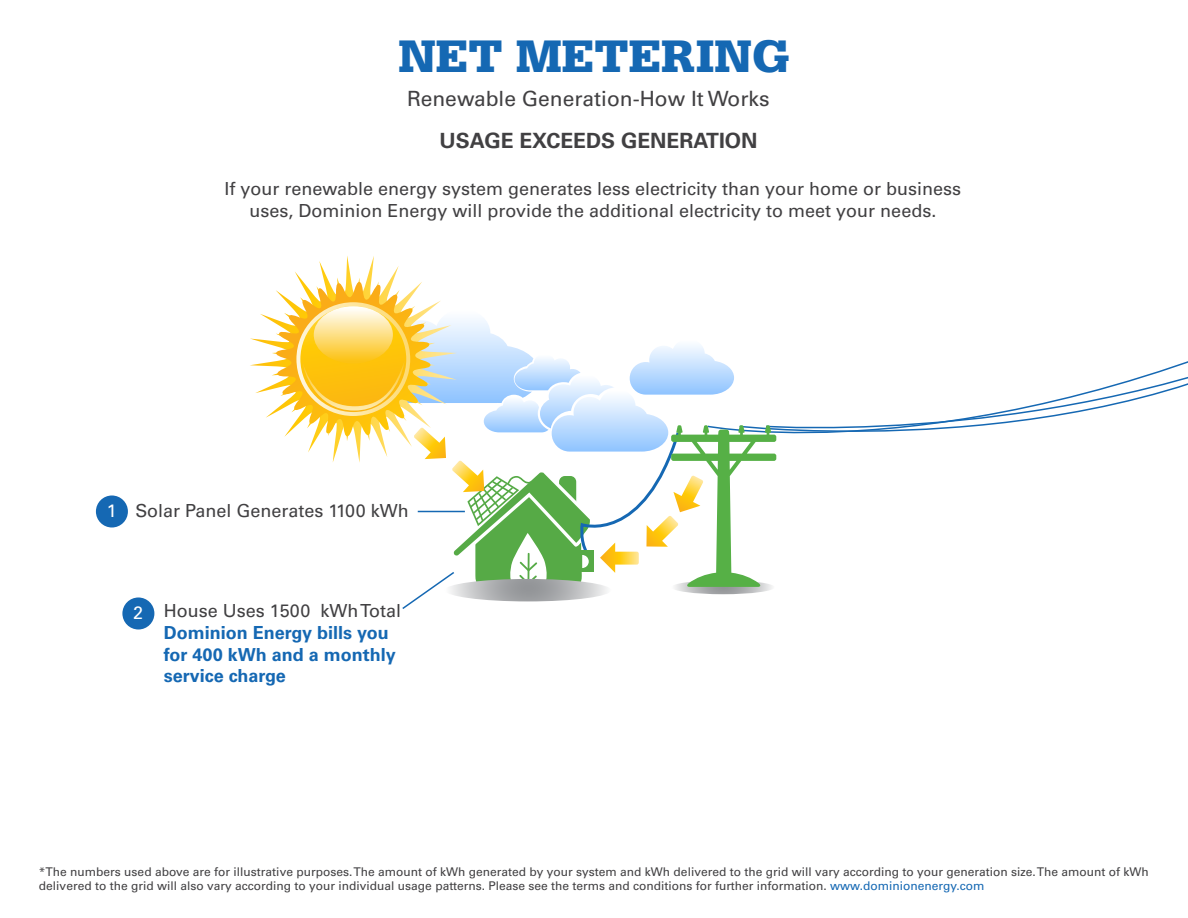
<style>
.page{position:relative;width:1188px;height:918px;background:#fff}
.page>*{position:absolute;margin:0;border:0;box-sizing:border-box;transform-origin:0 0}
.t1{font:900 48.15px "Serifa Std";color:#1568b3}
.t2{font:21px/42px "Univers LT Std";color:#414042}
.t3{font:18px/21.6px "Univers LT Std";color:#414042;text-align:center}
.t4{font:700 18px/21.6px "Univers LT Std";color:#1568b3}
.t5{font:18px "Univers LT Std";color:#fff}
.t6{font:12px/14.4px "Univers LT Std";color:#414042}
.s1{font-weight:700}
.s2{color:#fff}
.s3{font-weight:400;color:#414042}
.s4{color:#1568b3}
</style>
<div class="page">
<svg style="left:776px;top:361px;width:412px;height:80px"></svg>
<div style="left:96px;top:495px;width:32px;height:32px;background:#1568b3;border-radius:50%"></div>
<div style="left:122px;top:597px;width:32px;height:32px;background:#1568b3;border-radius:50%"></div>
<svg style="left:250px;top:256px;width:526px;height:353px"></svg>
<h1 class="t1" style="left:398px;top:27px;width:393px">NET METERING</h1>
<h2 class="t2" style="left:439px;top:78px;width:332px;text-indent:-32px">Renewable Generation-How It Works<br><span class="s1">USAGE EXCEEDS GENERATION</span></h2>
<p class="t3" style="left:225px;top:178px;width:738px">If your renewable energy system generates less electricity than your home or business uses, Dominion Energy will provide the additional electricity to meet your needs.</p>
<p class="t3" style="left:107px;top:500px;width:303px"><span class="s2">1</span> Solar Panel Generates 1100 kWh</p>
<p class="t5" style="left:133px;top:602px;width:12px">2</p>
<p class="t4" style="left:164px;top:600px;width:239px"><span class="s3">House Uses 1500 kWh Total<br></span>Dominion Energy bills you</p>
<p class="t4" style="left:164px;top:644px;width:234px">for 400 kWh and a monthly service charge</p>
<p class="t6" style="left:39px;top:864px;width:1112px">*The numbers used above are for illustrative purposes. The amount of kWh generated by your system and kWh delivered to the grid will vary according to your generation size. The amount of kWh delivered to the grid will also vary according to your individual usage patterns. Please see the terms and conditions for further information. <span class="s4">www.dominionenergy.com</span></p>
</div>
